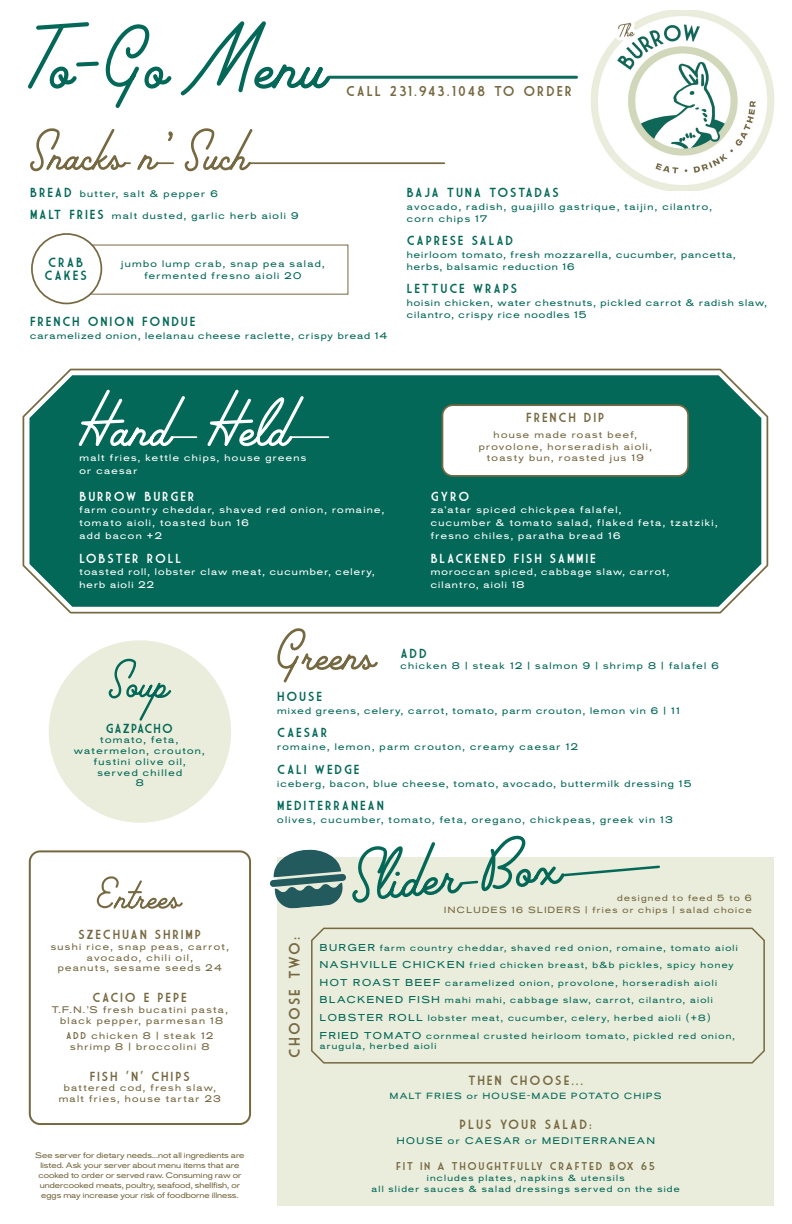
<style>
.page{position:relative;width:792px;height:1224px;background:#fff}
.page>*{position:absolute;margin:0;border:0;box-sizing:border-box;transform-origin:0 0}
.t1{font:15px "Market Deco";letter-spacing:.14em;color:#766841}
.t2{font:13.9px "Market Deco";letter-spacing:.14em;color:#766841}
.t3{font:13px "Market Deco";letter-spacing:.14em;color:#766841}
.t4{font:13px "Market Deco";letter-spacing:.14em;color:#036858}
.t5{font:12.8px "Market Deco";letter-spacing:.14em;color:#036858}
.t6{font:12.8px "Market Deco";letter-spacing:.14em;color:#fff}
.t7{font:12.8px "Market Deco";letter-spacing:.14em;color:#766841}
.t8{font:12.8px "Market Deco";letter-spacing:.09em;color:#036858}
.t9{font:11px "Market Deco";letter-spacing:.14em;color:#766841}
.t10{font:9.6px/10.7px "Standard CT Regular Extd";letter-spacing:.13em;color:#036858;text-align:center}
.t11{font:9.6px/10.7px "Standard CT Regular Extd";letter-spacing:.14em;color:#766841;text-align:center}
.t12{font:9.6px/12.8px "Standard CT Regular Extd";letter-spacing:.14em;color:#fff}
.t13{font:9.6px/12.8px "Standard CT Regular Extd";letter-spacing:.11em;color:#036858}
.t14{font:9.6px/12.8px "Standard CT Regular Extd";letter-spacing:.12em;color:#fff}
.t15{font:9.6px "Standard CT Regular Extd";letter-spacing:.16em;color:#036858}
.t16{font:9px/10px "Standard CT Regular Extd";letter-spacing:.14em;color:#036858}
.t17{font:9px "Standard CT Regular Extd";letter-spacing:.14em;color:#766841}
.t18{font:9px "Standard CT Regular Extd";letter-spacing:.16em;color:#036858}
.t19{font:8px/10px "Standard CT Regular Extd";color:#766841;text-align:center}
.s1{font-family:"Market Deco";font-size:12.8px}
.s2{font-family:"Market Deco"}
.s3{font-size:10px}
</style>
<div class="page">
<img style="left:591px;top:10px;width:184px;height:181px">
<svg style="left:22px;top:368px;width:747px;height:246px"></svg>
<div style="left:29px;top:375px;width:732px;height:232px;background:#036858"></div>
<svg style="left:277px;top:628px;width:101px;height:54px"></svg>
<div style="left:31px;top:233px;width:71px;height:71px;border:2px solid #766841;border-radius:50%"></div>
<div style="left:442px;top:405px;width:246px;height:71px;background:#fff;border-radius:10px"></div>
<div style="left:442px;top:404px;width:247px;height:73px;border:2px solid #766841;border-radius:10px"></div>
<hr style="left:251px;top:162px;width:193px;height:2px;background:#766841">
<svg style="left:30px;top:128px;width:223px;height:43px"></svg>
<svg style="left:79px;top:389px;width:225px;height:57px"></svg>
<hr style="left:292px;top:436px;width:36px;height:2px;background:#fff">
<hr style="left:172px;top:436px;width:25px;height:2px;background:#fff">
<svg style="left:97px;top:876px;width:86px;height:33px"></svg>
<div style="left:29px;top:850px;width:222px;height:275px;border:2px solid #766841;border-radius:10px"></div>
<div style="left:49px;top:640px;width:182px;height:183px;background:#eaeddb;border-radius:50%"></div>
<svg style="left:109px;top:658px;width:62px;height:63px"></svg>
<svg style="left:28px;top:21px;width:303px;height:87px"></svg>
<hr style="left:329px;top:76px;width:248px;height:3px;background:#0d6b5b">
<div style="left:277px;top:857px;width:497px;height:349px;background:#eaeddb"></div>
<svg style="left:352px;top:835px;width:308px;height:68px"></svg>
<svg style="left:270px;top:849px;width:76px;height:60px"></svg>
<svg style="left:311px;top:927px;width:454px;height:137px"></svg>
<p class="t2" style="left:346px;top:84px;width:227px">CALL 231.943.1048 TO ORDER</p>
<p class="t10" style="left:30px;top:188px;width:189px"><span class="s1">BREAD</span> butter, salt &amp; pepper 6</p>
<p class="t10" style="left:30px;top:211px;width:270px"><span class="s1">MALT FRIES</span> malt dusted, garlic herb aioli 9</p>
<p class="t4" style="left:48px;top:255px;width:36px">CRAB</p>
<p class="t4" style="left:45px;top:268px;width:44px">CAKES</p>
<p class="t10" style="left:121px;top:257px;width:205px;line-height:12.8px">jumbo lump crab, snap pea salad, fermented fresno aioli 20</p>
<p class="t5" style="left:30px;top:314px;width:167px">FRENCH ONION FONDUE</p>
<p class="t13" style="left:30px;top:329px;width:359px">caramelized onion, leelanau cheese raclette, crispy bread 14</p>
<p class="t5" style="left:407px;top:185px;width:154px">BAJA TUNA TOSTADAS</p>
<p class="t10" style="left:407px;top:200px;width:307px;line-height:12.8px;text-align:left">avocado, radish, guajillo gastrique, taijin, cilantro, corn chips 17</p>
<p class="t5" style="left:407px;top:233px;width:108px">CAPRESE SALAD</p>
<p class="t13" style="left:407px;top:248px;width:331px">heirloom tomato, fresh mozzarella, cucumber, pancetta, herbs, balsamic reduction 16</p>
<p class="t5" style="left:407px;top:281px;width:112px">LETTUCE WRAPS</p>
<p class="t13" style="left:407px;top:296px;width:362px">hoisin chicken, water chestnuts, pickled carrot &amp; radish slaw, cilantro, crispy rice noodles 15</p>
<p class="t12" style="left:79px;top:451px;width:228px">malt fries, kettle chips, house greens or caesar</p>
<p class="t6" style="left:79px;top:489px;width:117px">BURROW BURGER</p>
<p class="t12" style="left:79px;top:504px;width:306px">farm country cheddar, shaved red onion, romaine, tomato aioli, toasted bun 16<br>add bacon +2</p>
<p class="t6" style="left:79px;top:551px;width:103px">LOBSTER ROLL</p>
<p class="t14" style="left:79px;top:566px;width:297px">toasted roll, lobster claw meat, cucumber, celery, herb aioli 22</p>
<p class="t7" style="left:526px;top:410px;width:80px">FRENCH DIP</p>
<p class="t11" style="left:494px;top:429px;width:145px">house made roast beef,</p>
<p class="t11" style="left:479px;top:441px;width:175px;line-height:11.7px">provolone, horseradish aioli, toasty bun, roasted jus 19</p>
<p class="t6" style="left:431px;top:489px;width:40px">GYRO</p>
<p class="t12" style="left:431px;top:504px;width:192px">za’atar spiced chickpea falafel,</p>
<p class="t12" style="left:431px;top:517px;width:288px">cucumber &amp; tomato salad, flaked feta, tzatziki, fresno chiles, paratha bread 16</p>
<p class="t6" style="left:431px;top:551px;width:167px">BLACKENED FISH SAMMIE</p>
<p class="t14" style="left:431px;top:566px;width:240px">moroccan spiced, cabbage slaw, carrot, cilantro, aioli 18</p>
<p class="t5" style="left:400px;top:646px;width:28px">ADD</p>
<p class="t10" style="left:400px;top:661px;width:320px">chicken 8 | steak 12 | salmon 9 | shrimp 8 | falafel 6</p>
<p class="t8" style="left:106px;top:721px;width:69px">GAZPACHO</p>
<p class="t10" style="left:74px;top:735px;width:133px">tomato, feta, watermelon, crouton, fustini olive oil, served chilled</p>
<p class="t10" style="left:136px;top:778px;width:9px">8</p>
<p class="t7" style="left:78px;top:928px;width:124px">SZECHUAN SHRIMP</p>
<p class="t11" style="left:51px;top:941px;width:179px">sushi rice, snap peas, carrot, avocado, chili oil,<br>peanuts, sesame seeds 24</p>
<p class="t7" style="left:93px;top:991px;width:96px">CACIO E PEPE</p>
<p class="t11" style="left:52px;top:1005px;width:178px">T.F.N.’S fresh bucatini pasta,</p>
<p class="t11" style="left:60px;top:1015px;width:165px">black pepper, parmesan 18</p>
<p class="t11" style="left:66px;top:1030px;width:149px"><span class="s2">ADD</span> chicken 8 | steak 12 shrimp 8 | broccolini 8</p>
<p class="t7" style="left:90px;top:1069px;width:102px">FISH ’N’ CHIPS</p>
<p class="t11" style="left:59px;top:1083px;width:164px">battered cod, fresh slaw, malt fries, house tartar 23</p>
<p class="t19" style="left:35px;top:1150px;width:211px">See server for dietary needs...not all ingredients are listed. Ask your server about menu items that are cooked to order or served raw. Consuming raw or undercooked meats, poultry, seafood, shellfish, or eggs may increase your risk of foodborne illness.</p>
<p class="t5" style="left:277px;top:689px;width:47px">HOUSE</p>
<p class="t10" style="left:277px;top:705px;width:404px">mixed greens, celery, carrot, tomato, parm crouton, lemon vin 6 | 11</p>
<p class="t5" style="left:277px;top:726px;width:52px">CAESAR</p>
<p class="t10" style="left:277px;top:742px;width:302px">romaine, lemon, parm crouton, creamy caesar 12</p>
<p class="t5" style="left:277px;top:762px;width:84px">CALI WEDGE</p>
<p class="t10" style="left:277px;top:778px;width:416px">iceberg, bacon, blue cheese, tomato, avocado, buttermilk dressing 15</p>
<p class="t5" style="left:277px;top:798px;width:108px">MEDITERRANEAN</p>
<p class="t10" style="left:277px;top:814px;width:397px">olives, cucumber, tomato, feta, oregano, chickpeas, greek vin 13</p>
<p class="t1" style="left:286px;top:1058px;width:122px;rotate:-90deg">CHOOSE TWO:</p>
<p class="t17" style="left:617px;top:893px;width:136px">designed to feed 5 to 6</p>
<p class="t17" style="left:444px;top:905px;width:309px">INCLUDES 16 SLIDERS | fries or chips | salad choice</p>
<p class="t16" style="left:320px;top:943px;width:419px"><span class="s3">BURGER</span> farm country cheddar, shaved red onion, romaine, tomato aioli</p>
<p class="t16" style="left:320px;top:960px;width:415px"><span class="s3">NASHVILLE CHICKEN</span> fried chicken breast, b&amp;b pickles, spicy honey</p>
<p class="t16" style="left:320px;top:978px;width:399px"><span class="s3">HOT ROAST BEEF</span> caramelized onion, provolone, horseradish aioli</p>
<p class="t16" style="left:320px;top:995px;width:394px"><span class="s3">BLACKENED FISH</span> mahi mahi, cabbage slaw, carrot, cilantro, aioli</p>
<p class="t16" style="left:320px;top:1013px;width:392px"><span class="s3">LOBSTER ROLL</span> lobster meat, cucumber, celery, herbed aioli (+8)</p>
<p class="t16" style="left:320px;top:1031px;width:417px"><span class="s3">FRIED TOMATO</span> cornmeal crusted heirloom tomato, pickled red onion, arugula, herbed aioli</p>
<p class="t3" style="left:468px;top:1073px;width:117px">THEN CHOOSE...</p>
<p class="t18" style="left:390px;top:1091px;width:273px">MALT FRIES or HOUSE-MADE POTATO CHIPS</p>
<p class="t3" style="left:459px;top:1117px;width:134px">PLUS YOUR SALAD:</p>
<p class="t15" style="left:397px;top:1135px;width:260px">HOUSE or CAESAR or MEDITERRANEAN</p>
<p class="t9" style="left:396px;top:1160px;width:260px">FIT IN A THOUGHTFULLY CRAFTED BOX 65</p>
<p class="t16" style="left:371px;top:1173px;width:310px;line-height:10.7px;text-align:center">includes plates, napkins &amp; utensils<br>all slider sauces &amp; salad dressings served on the side</p>
</div>
